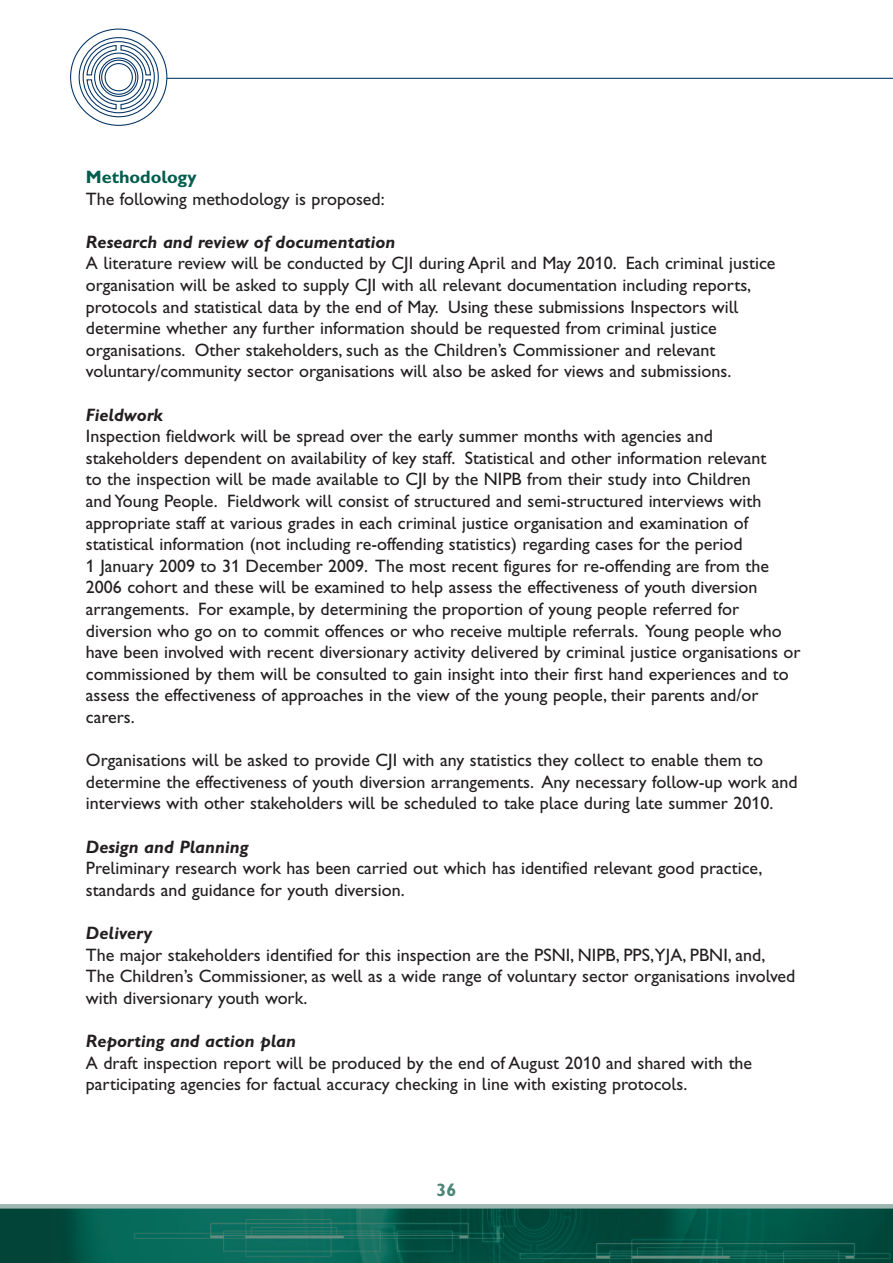
<style>
.page{position:relative;width:893px;height:1263px;background:#fff}
.page>*{position:absolute;margin:0;border:0;box-sizing:border-box;transform-origin:0 0}
.t1{font:18px/21.6px "Gill Sans Hta";color:#231f20}
.t2{font:18px "Gill Sans Hta Bold Italic Plain";color:#231f20}
.t3{font:18px "Gill Sans Hta Bold Plain";color:#005c4d}
.t4{font:18px "Gill Sans Hta Bold Plain";color:#4d8578}
</style>
<div class="page">
<hr style="left:167px;top:78px;width:726px;height:1px;background:#003163">
<div style="left:83px;top:41px;width:72px;height:72px;border:1px solid #003163;border-radius:50%"></div>
<div style="left:79px;top:37px;width:80px;height:80px;border:1px solid #003163;border-radius:50%"></div>
<svg style="left:86px;top:44px;width:66px;height:66px"></svg>
<img style="left:0;top:1208px;width:893px;height:55px">
<hr style="left:0;top:1204px;width:893px;height:4px;background:#9eb6af">
<p class="t3" style="left:86px;top:171px;width:112px">Methodology</p>
<p class="t1" style="left:86px;top:189px;width:300px">The following methodology is proposed:</p>
<p class="t2" style="left:86px;top:235px;width:311px">Research and review of documentation</p>
<p class="t1" style="left:86px;top:254px;width:691px">A literature review will be conducted by CJI during April and May 2010. Each criminal justice organisation will be asked to supply CJI with all relevant documentation including reports, protocols and statistical data by the end of May. Using these submissions Inspectors will determine whether any further information should be requested from criminal justice organisations. Other stakeholders, such as the Children’s Commissioner and relevant voluntary/community sector organisations will also be asked for views and submissions.</p>
<p class="t2" style="left:86px;top:408px;width:78px">Fieldwork</p>
<p class="t1" style="left:86px;top:427px;width:716px">Inspection fieldwork will be spread over the early summer months with agencies and stakeholders dependent on availability of key staff. Statistical and other information relevant<br>to the inspection will be made available to CJI by the NIPB from their study into Children<br>and Young People. Fieldwork will consist of structured and semi-structured interviews with appropriate staff at various grades in each criminal justice organisation and examination of statistical information (not including re-offending statistics) regarding cases for the period<br>1 January 2009 to 31 December 2009. The most recent figures for re-offending are from the 2006 cohort and these will be examined to help assess the effectiveness of youth diversion arrangements. For example, by determining the proportion of young people referred for diversion who go on to commit offences or who receive multiple referrals. Young people who have been involved with recent diversionary activity delivered by criminal justice organisations or commissioned by them will be consulted to gain insight into their first hand experiences and to assess the effectiveness of approaches in the view of the young people, their parents and/or carers.</p>
<p class="t1" style="left:86px;top:751px;width:713px">Organisations will be asked to provide CJI with any statistics they collect to enable them to determine the effectiveness of youth diversion arrangements. Any necessary follow-up work and interviews with other stakeholders will be scheduled to take place during late summer 2010.</p>
<p class="t2" style="left:86px;top:840px;width:164px">Design and Planning</p>
<p class="t1" style="left:86px;top:859px;width:678px">Preliminary research work has been carried out which has identified relevant good practice, standards and guidance for youth diversion.</p>
<p class="t2" style="left:86px;top:927px;width:68px">Delivery</p>
<p class="t1" style="left:86px;top:945px;width:711px">The major stakeholders identified for this inspection are the PSNI, NIPB, PPS,YJA, PBNI, and,<br>The Children’s Commissioner, as well as a wide range of voluntary sector organisations involved with diversionary youth work.</p>
<p class="t2" style="left:86px;top:1035px;width:212px">Reporting and action plan</p>
<p class="t1" style="left:86px;top:1053px;width:668px">A draft inspection report will be produced by the end of August 2010 and shared with the participating agencies for factual accuracy checking in line with existing protocols.</p>
<p class="t4" style="left:437px;top:1184px;width:21px">36</p>
</div>
